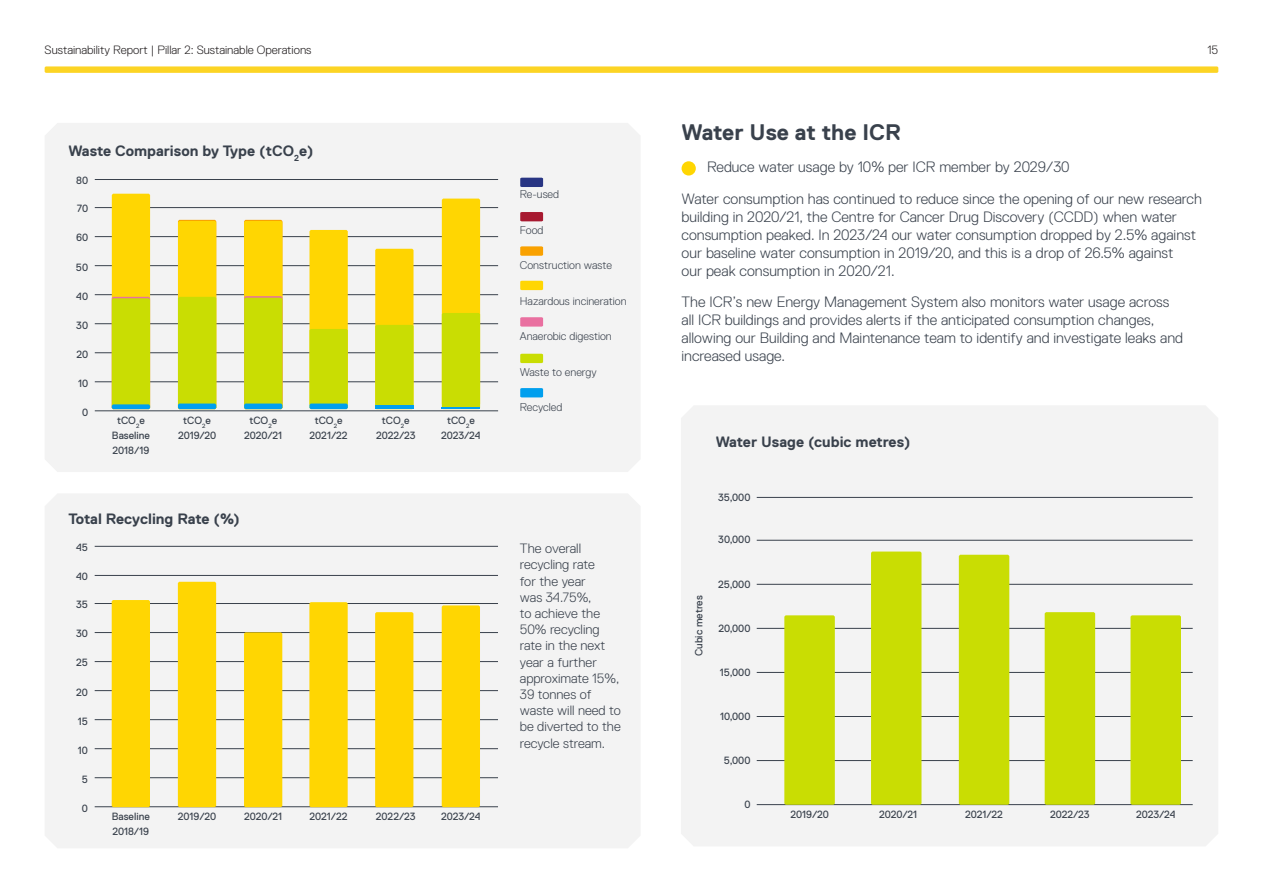
<style>
.page{position:relative;width:1263px;height:893px;background:#fff}
.page>*{position:absolute;margin:0;border:0;box-sizing:border-box;transform-origin:0 0}
.t1{font:700 22.5px "Replica Pro";color:#39414c}
.t2{font:300 15px/18px "Replica Pro";color:#39414c}
.t3{font:700 15px "Replica Pro";color:#39414c}
.t4{font:300 13.5px/16.2px "Replica Pro";color:#39414c}
.t5{font:300 12px "Replica Pro";color:#231f20}
.t6{font:300 11.25px "Replica Pro";color:#39414c}
.t7{font:10.5px/15px "Replica Pro";color:#39414c;text-align:center}
</style>
<div class="page">
<svg style="left:45px;top:66px;width:1173px;height:7px;background:#fcd736"></svg>
<div style="left:45px;top:123px;width:595px;height:349px;background:#f3f3f3"></div>
<div style="left:45px;top:494px;width:595px;height:354px;background:#f3f3f3"></div>
<div style="left:681px;top:406px;width:537px;height:440px;background:#f3f3f3"></div>
<hr style="left:95px;top:207px;width:403px;height:1px;background:#39414c">
<hr style="left:95px;top:603px;width:403px;height:1px;background:#39414c">
<hr style="left:95px;top:179px;width:403px;height:1px;background:#39414c">
<hr style="left:95px;top:575px;width:403px;height:1px;background:#39414c">
<hr style="left:95px;top:546px;width:403px;height:1px;background:#39414c">
<hr style="left:95px;top:236px;width:403px;height:1px;background:#39414c">
<hr style="left:95px;top:632px;width:403px;height:1px;background:#39414c">
<hr style="left:757px;top:540px;width:436px;height:1px;background:#39414c">
<hr style="left:757px;top:497px;width:436px;height:1px;background:#39414c">
<hr style="left:95px;top:265px;width:403px;height:1px;background:#39414c">
<hr style="left:95px;top:661px;width:403px;height:1px;background:#39414c">
<hr style="left:757px;top:584px;width:436px;height:1px;background:#39414c">
<hr style="left:95px;top:294px;width:403px;height:1px;background:#39414c">
<hr style="left:95px;top:690px;width:403px;height:1px;background:#39414c">
<hr style="left:757px;top:628px;width:436px;height:1px;background:#39414c">
<hr style="left:95px;top:323px;width:403px;height:1px;background:#39414c">
<hr style="left:95px;top:719px;width:403px;height:1px;background:#39414c">
<hr style="left:757px;top:672px;width:436px;height:1px;background:#39414c">
<hr style="left:95px;top:352px;width:403px;height:1px;background:#39414c">
<hr style="left:95px;top:748px;width:403px;height:1px;background:#39414c">
<hr style="left:757px;top:716px;width:436px;height:1px;background:#39414c">
<hr style="left:95px;top:382px;width:403px;height:1px;background:#39414c">
<hr style="left:95px;top:777px;width:403px;height:1px;background:#39414c">
<hr style="left:757px;top:760px;width:436px;height:1px;background:#39414c">
<hr style="left:95px;top:411px;width:403px;height:1px;background:#39414c">
<hr style="left:95px;top:806px;width:403px;height:1px;background:#39414c">
<hr style="left:757px;top:804px;width:436px;height:1px;background:#39414c">
<div style="left:112px;top:600px;width:38px;height:207px;background:#ffd602"></div>
<svg style="left:112px;top:194px;width:38px;height:215px;background:#ded708"></svg>
<div style="left:178px;top:582px;width:38px;height:225px;background:#ffd602"></div>
<div style="left:244px;top:632px;width:38px;height:175px;background:#ffd602"></div>
<div style="left:309px;top:602px;width:39px;height:205px;background:#ffd602"></div>
<div style="left:784px;top:615px;width:51px;height:190px;background:#c9dd03"></div>
<div style="left:442px;top:605px;width:38px;height:202px;background:#ffd602"></div>
<div style="left:959px;top:555px;width:50px;height:250px;background:#c9dd03"></div>
<div style="left:1045px;top:612px;width:50px;height:193px;background:#c9dd03"></div>
<div style="left:1130px;top:615px;width:51px;height:190px;background:#c9dd03"></div>
<div style="left:375px;top:612px;width:38px;height:195px;background:#ffd400"></div>
<div style="left:871px;top:551px;width:50px;height:254px;background:#c9dd03"></div>
<svg style="left:442px;top:199px;width:38px;height:208px;background:#e6d902"></svg>
<svg style="left:375px;top:249px;width:38px;height:156px;background:#e3d802"></svg>
<svg style="left:178px;top:220px;width:38px;height:189px;background:#d9d809"></svg>
<svg style="left:309px;top:230px;width:39px;height:179px;background:#e1d70c"></svg>
<hr style="left:375px;top:405px;width:38px;height:4px;background:#009fee">
<svg style="left:244px;top:220px;width:38px;height:189px;background:#d9d70a"></svg>
<svg style="left:520px;top:178px;width:23px;height:9px"></svg>
<svg style="left:520px;top:212px;width:23px;height:9px"></svg>
<svg style="left:520px;top:281px;width:23px;height:9px"></svg>
<svg style="left:520px;top:246px;width:23px;height:10px"></svg>
<svg style="left:520px;top:317px;width:23px;height:10px"></svg>
<svg style="left:520px;top:388px;width:23px;height:9px"></svg>
<svg style="left:520px;top:354px;width:23px;height:9px"></svg>
<hr style="left:442px;top:407px;width:38px;height:2px;background:#009fee">
<div style="left:681px;top:161px;width:15px;height:15px;background:#ffd602;border-radius:50%"></div>
<p class="t5" style="left:45px;top:43px;width:268px">Sustainability Report | Pillar 2: Sustainable Operations</p>
<p class="t5" style="left:1207px;top:43px;width:12px">15</p>
<p class="t3" style="left:68px;top:142px;width:246px">Waste Comparison by Type (tCO<sub>2</sub>e)</p>
<p class="t7" style="left:76px;top:173px;width:13px">80</p>
<p class="t7" style="left:77px;top:201px;width:13px">70</p>
<p class="t7" style="left:76px;top:230px;width:14px">60</p>
<p class="t7" style="left:76px;top:259px;width:14px">50</p>
<p class="t7" style="left:76px;top:289px;width:13px">40</p>
<p class="t7" style="left:76px;top:318px;width:13px">30</p>
<p class="t7" style="left:76px;top:347px;width:13px">20</p>
<p class="t7" style="left:78px;top:376px;width:12px">10</p>
<p class="t7" style="left:82px;top:405px;width:8px">0</p>
<p class="t7" style="left:112px;top:413px;width:40px">tCO<sub>2</sub>e<br>Baseline</p>
<p class="t7" style="left:113px;top:443px;width:38px">2018/19</p>
<p class="t7" style="left:178px;top:413px;width:40px">tCO<sub>2</sub>e<br>2019/20</p>
<p class="t7" style="left:244px;top:413px;width:40px">tCO<sub>2</sub>e<br>2020/21</p>
<p class="t3" style="left:68px;top:511px;width:173px">Total Recycling Rate (%)</p>
<p class="t7" style="left:76px;top:540px;width:13px">45</p>
<p class="t7" style="left:76px;top:569px;width:13px">40</p>
<p class="t7" style="left:76px;top:597px;width:13px">35</p>
<p class="t7" style="left:76px;top:626px;width:13px">30</p>
<p class="t7" style="left:76px;top:655px;width:13px">25</p>
<p class="t7" style="left:76px;top:684px;width:13px">20</p>
<p class="t7" style="left:78px;top:714px;width:12px">15</p>
<p class="t7" style="left:78px;top:743px;width:12px">10</p>
<p class="t7" style="left:82px;top:772px;width:8px">5</p>
<p class="t7" style="left:310px;top:413px;width:40px">tCO<sub>2</sub>e<br>2021/22</p>
<p class="t7" style="left:376px;top:413px;width:41px">tCO<sub>2</sub>e<br>2022/23</p>
<p class="t7" style="left:441px;top:413px;width:41px">tCO<sub>2</sub>e<br>2023/24</p>
<p class="t6" style="left:520px;top:188px;width:41px">Re-used</p>
<p class="t6" style="left:520px;top:224px;width:25px">Food</p>
<p class="t6" style="left:520px;top:259px;width:94px">Construction waste</p>
<p class="t6" style="left:520px;top:295px;width:108px">Hazardous incineration</p>
<p class="t6" style="left:520px;top:330px;width:93px">Anaerobic digestion</p>
<p class="t6" style="left:520px;top:366px;width:78px">Waste to energy</p>
<p class="t6" style="left:520px;top:401px;width:44px">Recycled</p>
<p class="t4" style="left:520px;top:541px;width:102px">The overall recycling rate<br>for the year<br>was 34.75%,<br>to achieve the<br>50% recycling rate in the next year a further approximate 15%,<br>39 tonnes of waste will need to be diverted to the recycle stream.</p>
<p class="t1" style="left:681px;top:120px;width:221px">Water Use at the ICR</p>
<p class="t2" style="left:707px;top:158px;width:364px">Reduce water usage by 10% per ICR member by 2029/30</p>
<p class="t2" style="left:681px;top:190px;width:522px">Water consumption has continued to reduce since the opening of our new research building in 2020/21, the Centre for Cancer Drug Discovery (CCDD) when water consumption peaked. In 2023/24 our water consumption dropped by 2.5% against our baseline water consumption in 2019/20, and this is a drop of 26.5% against<br>our peak consumption in 2020/21.</p>
<p class="t2" style="left:681px;top:293px;width:503px">The ICR’s new Energy Management System also monitors water usage across all ICR buildings and provides alerts if the anticipated consumption changes, allowing our Building and Maintenance team to identify and investigate leaks and increased usage.</p>
<p class="t3" style="left:716px;top:434px;width:196px">Water Usage (cubic metres)</p>
<p class="t7" style="left:718px;top:489px;width:34px">35,000</p>
<p class="t7" style="left:718px;top:532px;width:34px">30,000</p>
<p class="t7" style="left:691px;top:656px;width:62px;rotate:-90deg">Cubic metres</p>
<p class="t7" style="left:718px;top:576px;width:34px">25,000</p>
<p class="t7" style="left:718px;top:621px;width:34px">20,000</p>
<p class="t7" style="left:720px;top:665px;width:32px">15,000</p>
<p class="t7" style="left:720px;top:709px;width:32px">10,000</p>
<p class="t7" style="left:724px;top:753px;width:28px">5,000</p>
<p class="t7" style="left:82px;top:801px;width:8px">0</p>
<p class="t7" style="left:744px;top:797px;width:8px">0</p>
<p class="t7" style="left:310px;top:809px;width:40px">2021/22</p>
<p class="t7" style="left:790px;top:807px;width:40px">2019/20</p>
<p class="t7" style="left:376px;top:809px;width:41px">2022/23</p>
<p class="t7" style="left:879px;top:807px;width:40px">2020/21</p>
<p class="t7" style="left:441px;top:809px;width:41px">2023/24</p>
<p class="t7" style="left:965px;top:807px;width:40px">2021/22</p>
<p class="t7" style="left:178px;top:809px;width:40px">2019/20</p>
<p class="t7" style="left:244px;top:809px;width:40px">2020/21</p>
<p class="t7" style="left:112px;top:809px;width:40px">Baseline</p>
<p class="t7" style="left:112px;top:824px;width:38px">2018/19</p>
<p class="t7" style="left:1050px;top:807px;width:41px">2022/23</p>
<p class="t7" style="left:1136px;top:807px;width:41px">2023/24</p>
</div>
